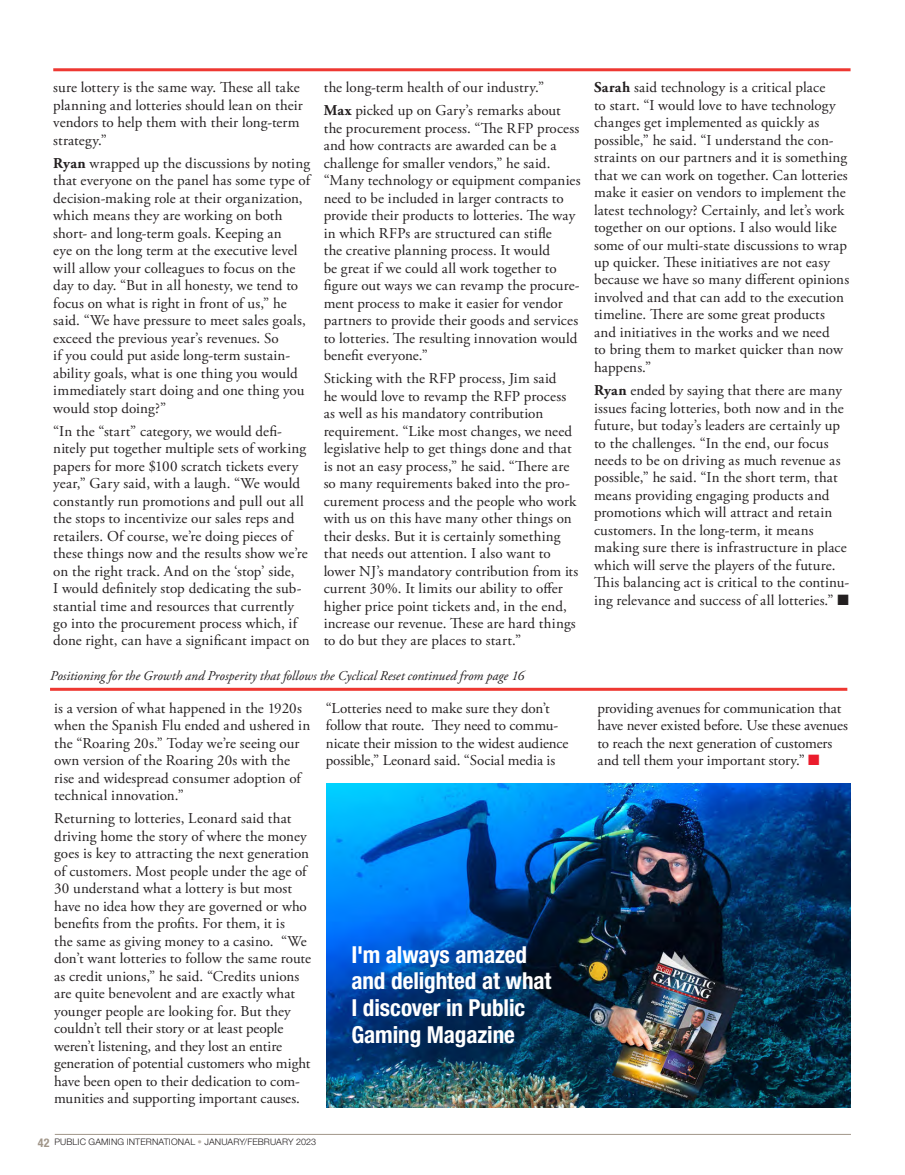
<style>
.page{position:relative;width:905px;height:1175px;background:#fff}
.page>*{position:absolute;margin:0;border:0;box-sizing:border-box;transform-origin:0 0}
.pulse{font:700 condensed 23.4px/26.8px "Helvetica Neue LT Std";letter-spacing:-.005em;color:#fff}
.t1{font:15px/17.5px "Adobe Garamond Pro";letter-spacing:.005em;color:#231f20}
.t2{font:italic 13.5px "Adobe Garamond Pro";color:#231f20}
.t3{font:300 9px "Helvetica Neue LT Std";letter-spacing:.015em;color:#231f20}
.s1{font-weight:700}
.s2{color:#eb1c2c}
.s3{font-weight:700;font-stretch:condensed;font-size:12px;color:#a19689}
.s4{color:#beb6ad}
</style>
<div class="page">
<hr style="left:55px;top:1134px;width:795px;height:1px;background:#a19689">
<hr style="left:53px;top:68px;width:797px;height:3px;background:#ee3832">
<hr style="left:50px;top:688px;width:797px;height:3px;background:#ee3832">
<img style="left:326px;top:783px;width:524px;height:324px">
<p class="t1" style="left:53px;top:79px;width:251px">sure lottery is the same way. These all take planning and lotteries should lean on their vendors to help them with their long-term strategy.”</p>
<p class="t1" style="left:53px;top:155px;width:258px"><span class="s1">Ryan</span> wrapped up the discussions by noting that everyone on the panel has some type of decision-making role at their organization, which means they are working on both short- and long-term goals. Keeping an<br>eye on the long term at the executive level will allow your colleagues to focus on the day to day. “But in all honesty, we tend to focus on what is right in front of us,” he said. “We have pressure to meet sales goals, exceed the previous year’s revenues. So<br>if you could put aside long-term sustain&shy;ability goals, what is one thing you would immediately start doing and one thing you would stop doing?”</p>
<p class="t1" style="left:53px;top:423px;width:258px">“In the “start” category, we would defi&shy;nitely put together multiple sets of working papers for more $100 scratch tickets every year,” Gary said, with a laugh. “We would constantly run promotions and pull out all the stops to incentivize our sales reps and retailers. Of course, we’re doing pieces of these things now and the results show we’re on the right track. And on the ‘stop’ side,<br>I would definitely stop dedicating the sub&shy;stantial time and resources that currently go into the procurement process which, if done right, can have a significant impact on</p>
<p class="t1" style="left:323px;top:79px;width:222px">the long-term health of our industry.”</p>
<p class="t1" style="left:323px;top:102px;width:258px"><span class="s1">Max</span> picked up on Gary’s remarks about the procurement process. “The RFP process and how contracts are awarded can be a challenge for smaller vendors,” he said. “Many technology or equipment companies need to be included in larger contracts to provide their products to lotteries. The way in which RFPs are structured can stifle<br>the creative planning process. It would<br>be great if we could all work together to figure out ways we can revamp the procure&shy;ment process to make it easier for vendor partners to provide their goods and services to lotteries. The resulting innovation would benefit everyone.”</p>
<p class="t1" style="left:323px;top:370px;width:256px">Sticking with the RFP process, Jim said<br>he would love to revamp the RFP process as well as his mandatory contribution requirement. “Like most changes, we need legislative help to get things done and that is not an easy process,” he said. “There are so many requirements baked into the pro&shy;curement process and the people who work with us on this have many other things on their desks. But it is certainly something that needs out attention. I also want to lower NJ’s mandatory contribution from its current 30%. It limits our ability to offer higher price point tickets and, in the end, increase our revenue. These are hard things to do but they are places to start.”</p>
<p class="t2" style="left:50px;top:667px;width:475px">Positioning for the Growth and Prosperity that follows the Cyclical Reset continued from page 16</p>
<p class="t1" style="left:594px;top:79px;width:257px"><span class="s1">Sarah</span> said technology is a critical place<br>to start. “I would love to have technology changes get implemented as quickly as possible,” he said. “I understand the con&shy;straints on our partners and it is something that we can work on together. Can lotteries make it easier on vendors to implement the latest technology? Certainly, and let’s work together on our options. I also would like some of our multi-state discussions to wrap up quicker. These initiatives are not easy because we have so many different opinions involved and that can add to the execution timeline. There are some great products and initiatives in the works and we need<br>to bring them to market quicker than now happens.”</p>
<p class="t1" style="left:594px;top:382px;width:257px"><span class="s1">Ryan</span> ended by saying that there are many issues facing lotteries, both now and in the future, but today’s leaders are certainly up to the challenges. “In the end, our focus needs to be on driving as much revenue as possible,” he said. “In the short term, that means providing engaging products and promotions which will attract and retain customers. In the long-term, it means making sure there is infrastructure in place which will serve the players of the future.<br>This balancing act is critical to the continu&shy;ing relevance and success of all lotteries.” ■</p>
<p class="t1" style="left:54px;top:700px;width:257px">is a version of what happened in the 1920s when the Spanish Flu ended and ushered in the “Roaring 20s.” Today we’re seeing our own version of the Roaring 20s with the rise and widespread consumer adoption of technical innovation.”</p>
<p class="t1" style="left:54px;top:810px;width:258px">Returning to lotteries, Leonard said that driving home the story of where the money goes is key to attracting the next generation of customers. Most people under the age of 30 understand what a lottery is but most have no idea how they are governed or who benefits from the profits. For them, it is<br>the same as giving money to a casino. “We don’t want lotteries to follow the same route as credit unions,” he said. “Credits unions are quite benevolent and are exactly what younger people are looking for. But they couldn’t tell their story or at least people weren’t listening, and they lost an entire generation of potential customers who might have been open to their dedication to com&shy;munities and supporting important causes.</p>
<p class="t1" style="left:326px;top:700px;width:244px">“Lotteries need to make sure they don’t follow that route. They need to commu&shy;nicate their mission to the widest audience possible,” Leonard said. “Social media is</p>
<p class="t1" style="left:597px;top:700px;width:252px">providing avenues for communication that have never existed before. Use these avenues to reach the next generation of customers and tell them your important story.” <span class="s2">■</span></p>
<p class="pulse" style="left:351px;top:940px;width:201px">I'm always amazed and delighted at what<br>I discover in Public<br>Gaming Magazine</p>
<p class="t3" style="left:38px;top:1135px;width:280px"><span class="s3">42</span> PUBLIC GAMING INTERNATIONAL <span class="s4">•</span> JANUARY/FEBRUARY 2023</p>
</div>
